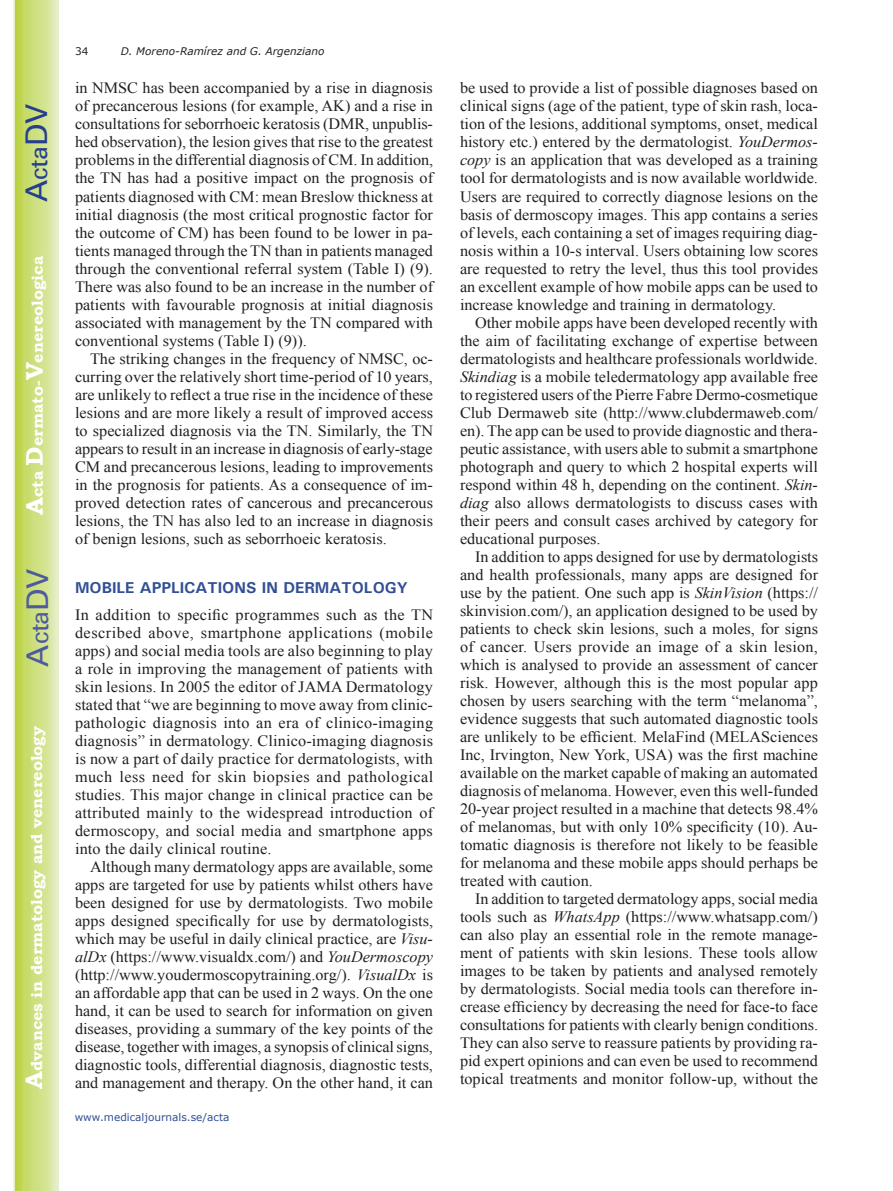
<style>
.page{position:relative;width:893px;height:1191px;background:#fff}
.page>*{position:absolute;margin:0;border:0;box-sizing:border-box;transform-origin:0 0}
.t1{font:30px "Univers";color:#4d5a9e}
.t2{font:30px "Univers";color:#253f8e}
.t3{font:15.75px/18px "Times New Roman";color:#231f20;text-align:justify}
.t4{font:700 15.75px "Bookman Old Style";color:#fff}
.t5{font:700 15.75px "Univers";color:#324f95}
.t6{font:italic 10.5px "Verdana";color:#231f20}
.t7{font:10.5px "Verdana";color:#324f95}
.t8{font:10.5px "Verdana";color:#231f20}
.s1{font-size:24px}
.s2{font-style:italic}
</style>
<div class="page">
<svg style="left:14px;top:0;width:45px;height:1191px;background:#cfe084"></svg>
<h1 class="t2" style="left:19px;top:202px;width:100px;rotate:-90deg">A<span class="s1">cta</span>DV</h1>
<p class="t4" style="left:28px;top:515px;width:260px;rotate:-90deg"><span class="s1">A</span>cta <span class="s1">D</span>ermato-<span class="s1">V</span>enereologica</p>
<h1 class="t1" style="left:20px;top:666px;width:100px;rotate:-90deg">A<span class="s1">cta</span>DV</h1>
<p class="t4" style="left:27px;top:1088px;width:364px;rotate:-90deg"><span class="s1">A</span>dvances in dermatology and venereology</p>
<p class="t8" style="left:75px;top:44px;width:15px">34</p>
<p class="t6" style="left:121px;top:44px;width:205px">D. Moreno-Ramírez and G. Argenziano</p>
<p class="t3" style="left:75px;top:79px;width:360px">in NMSC has been accompanied by a rise in diagnosis of precancerous lesions (for example, AK) and a rise in consultations for seborrhoeic keratosis (DMR, unpublis&shy;hed observation), the lesion gives that rise to the greatest problems in the differential diagnosis of CM. In addition, the TN has had a positive impact on the prognosis of patients diagnosed with CM: mean Breslow thickness at initial diagnosis (the most critical prognostic factor for the outcome of CM) has been found to be lower in pa&shy;tients managed through the TN than in patients managed through the conventional referral system (Table I) (9).<br>There was also found to be an increase in the number of patients with favourable prognosis at initial diagnosis associated with management by the TN compared with conventional systems (Table I) (9)).</p>
<p class="t3" style="left:75px;top:349px;width:360px;text-indent:15px">The striking changes in the frequency of NMSC, oc&shy;curring over the relatively short time-period of 10 years, are unlikely to reflect a true rise in the incidence of these lesions and are more likely a result of improved access to specialized diagnosis via the TN. Similarly, the TN appears to result in an increase in diagnosis of early-stage CM and precancerous lesions, leading to improvements in the prognosis for patients. As a consequence of im&shy;proved detection rates of cancerous and precancerous lesions, the TN has also led to an increase in diagnosis of benign lesions, such as seborrhoeic keratosis.</p>
<p class="t5" style="left:75px;top:577px;width:334px">MOBILE APPLICATIONS IN DERMATOLOGY</p>
<p class="t3" style="left:75px;top:605px;width:360px">In addition to specific programmes such as the TN described above, smartphone applications (mobile apps) and social media tools are also beginning to play a role in improving the management of patients with skin lesions. In 2005 the editor of JAMA Dermatology stated that “we are beginning to move away from clinic&shy;pathologic diagnosis into an era of clinico-imaging diagnosis” in dermatology. Clinico-imaging diagnosis is now a part of daily practice for dermatologists, with much less need for skin biopsies and pathological studies. This major change in clinical practice can be attributed mainly to the widespread introduction of dermoscopy, and social media and smartphone apps into the daily clinical routine.</p>
<p class="t3" style="left:75px;top:857px;width:360px;text-indent:15px">Although many dermatology apps are available, some apps are targeted for use by patients whilst others have been designed for use by dermatologists. Two mobile apps designed specifically for use by dermatologists, which may be useful in daily clinical practice, are <span class="s2">Visu&shy;alDx</span> (https://www.visualdx.com/) and <span class="s2">YouDermoscopy </span>(http://www.youdermoscopytraining.org/). <span class="s2">VisualDx</span> is an affordable app that can be used in 2 ways. On the one hand, it can be used to search for information on given diseases, providing a summary of the key points of the disease, together with images, a synopsis of clinical signs, diagnostic tools, differential diagnosis, diagnostic tests, and management and therapy. On the other hand, it can</p>
<p class="t7" style="left:75px;top:1109px;width:156px">www.medicaljournals.se/acta</p>
<p class="t3" style="left:460px;top:79px;width:360px">be used to provide a list of possible diagnoses based on clinical signs (age of the patient, type of skin rash, loca&shy;tion of the lesions, additional symptoms, onset, medical history etc.) entered by the dermatologist. <span class="s2">YouDermos&shy;copy</span> is an application that was developed as a training tool for dermatologists and is now available worldwide.<br>Users are required to correctly diagnose lesions on the basis of dermoscopy images. This app contains a series of levels, each containing a set of images requiring diag&shy;nosis within a 10-s interval. Users obtaining low scores are requested to retry the level, thus this tool provides an excellent example of how mobile apps can be used to increase knowledge and training in dermatology.</p>
<p class="t3" style="left:460px;top:313px;width:360px;text-indent:15px">Other mobile apps have been developed recently with the aim of facilitating exchange of expertise between dermatologists and healthcare professionals worldwide.<br><span class="s2">Skindiag</span> is a mobile teledermatology app available free to registered users of the Pierre Fabre Dermo-cosmetique Club Dermaweb site (http://www.clubdermaweb.com/ en). The app can be used to provide diagnostic and thera&shy;peutic assistance, with users able to submit a smartphone photograph and query to which 2 hospital experts will respond within 48 h, depending on the continent. <span class="s2">Skin&shy;diag</span> also allows dermatologists to discuss cases with their peers and consult cases archived by category for educational purposes.</p>
<p class="t3" style="left:460px;top:547px;width:360px;text-indent:15px">In addition to apps designed for use by dermatologists and health professionals, many apps are designed for use by the patient. One such app is <span class="s2">SkinVision</span> (https:// skinvision.com/), an application designed to be used by patients to check skin lesions, such a moles, for signs of cancer. Users provide an image of a skin lesion, which is analysed to provide an assessment of cancer risk. However, although this is the most popular app chosen by users searching with the term “melanoma”, evidence suggests that such automated diagnostic tools are unlikely to be efficient. MelaFind (MELASciences Inc, Irvington, New York, USA) was the first machine available on the market capable of making an automated diagnosis of melanoma. However, even this well-funded 20-year project resulted in a machine that detects 98.4% of melanomas, but with only 10% specificity (10). Au&shy;tomatic diagnosis is therefore not likely to be feasible for melanoma and these mobile apps should perhaps be treated with caution.</p>
<p class="t3" style="left:460px;top:889px;width:360px;text-indent:15px">In addition to targeted dermatology apps, social media tools such as <span class="s2">WhatsApp</span> (https://www.whatsapp.com/) can also play an essential role in the remote manage&shy;ment of patients with skin lesions. These tools allow images to be taken by patients and analysed remotely by dermatologists. Social media tools can therefore in&shy;crease efficiency by decreasing the need for face-to face consultations for patients with clearly benign conditions.<br>They can also serve to reassure patients by providing ra&shy;pid expert opinions and can even be used to recommend topical treatments and monitor follow-up, without the</p>
</div>
